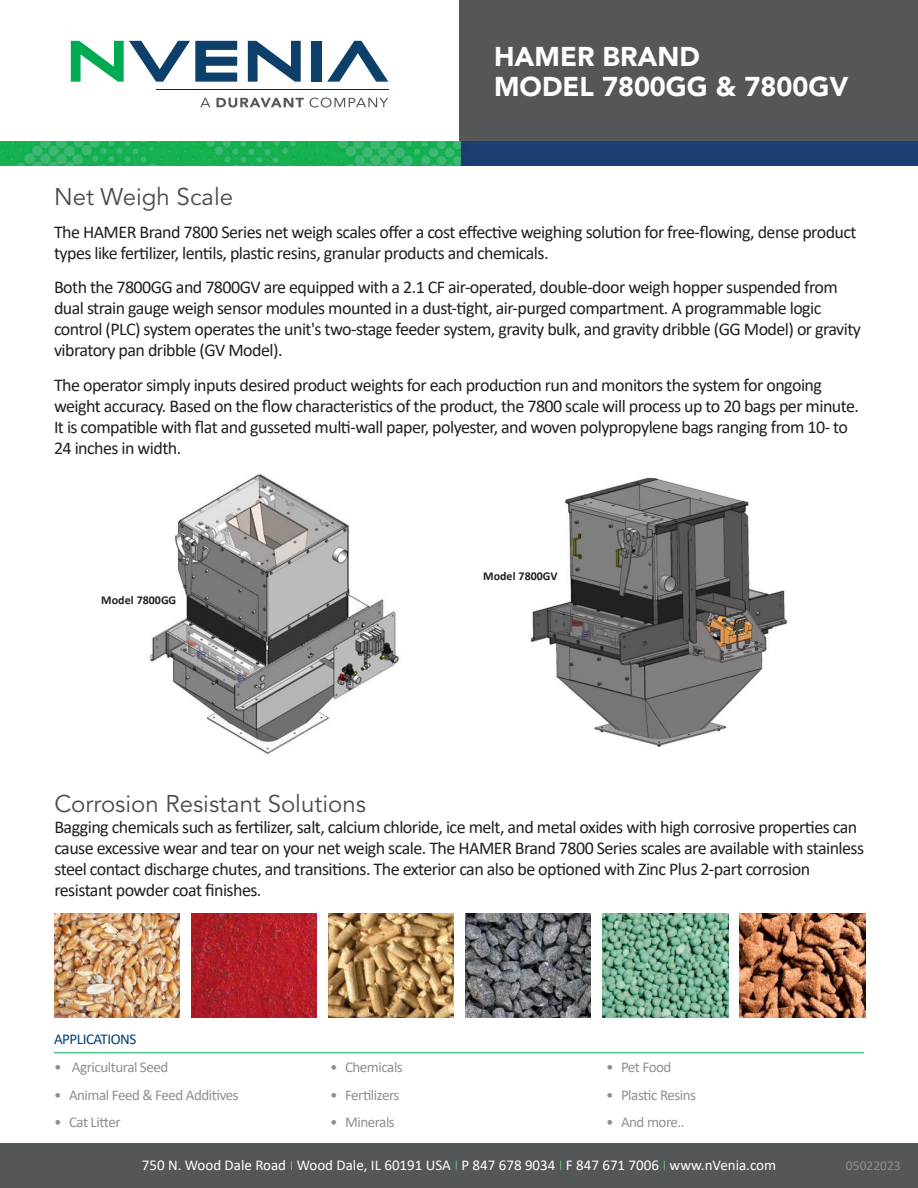
<style>
.page{position:relative;width:918px;height:1188px;background:#fff}
.page>*{position:absolute;margin:0;border:0;box-sizing:border-box;transform-origin:0 0}
.t1{font:900 27px/30px "Avenir LT Pro";color:#fff}
.t2{font:24px "Avenir LT Pro";color:#4b4b4c}
.t3{font:18px/21px "Calibri";letter-spacing:-.03em;color:#221f1f}
.t4{font:15px "Calibri";letter-spacing:-.03em;color:#8d9091}
.t5{font:15px "Calibri";color:#fff}
.t6{font:15px "Calibri";letter-spacing:-.03em;color:#003d75}
.t7{font:13.5px "Calibri";color:#8d9091}
.t8{font:700 12px "Calibri";color:#221f1f}
</style>
<div class="page">
<div style="left:460px;top:0;width:458px;height:153px;background:#535757"></div>
<img style="left:0;top:141px;width:918px;height:24px">
<svg style="left:200px;top:98px;width:10px;height:9px"></svg>
<svg style="left:216px;top:98px;width:88px;height:10px"></svg>
<svg style="left:310px;top:98px;width:78px;height:10px"></svg>
<hr style="left:156px;top:89px;width:232px;height:1px;background:#231f20">
<svg style="left:248px;top:41px;width:53px;height:41px"></svg>
<div style="left:311px;top:41px;width:11px;height:41px;background:#0c406a"></div>
<svg style="left:327px;top:41px;width:61px;height:41px"></svg>
<svg style="left:71px;top:41px;width:166px;height:41px"></svg>
<div style="left:0;top:1143px;width:918px;height:45px;background:#535757"></div>
<hr style="left:54px;top:1052px;width:810px;height:1px;background:#06b054">
<img style="left:54px;top:914px;width:126px;height:104px">
<img style="left:191px;top:914px;width:126px;height:104px">
<img style="left:329px;top:914px;width:125px;height:104px">
<img style="left:466px;top:914px;width:125px;height:104px">
<img style="left:603px;top:914px;width:125px;height:104px">
<img style="left:740px;top:914px;width:125px;height:104px">
<img style="left:149px;top:474px;width:250px;height:281px">
<img style="left:530px;top:477px;width:257px;height:270px">
<h2 class="t2" style="left:54px;top:187px;width:181px">Net Weigh Scale</h2>
<h1 class="t1" style="left:494px;top:41px;width:356px">HAMER BRAND<br>MODEL 7800GG &amp; 7800GV</h1>
<p class="t3" style="left:54px;top:221px;width:804px">The HAMER Brand 7800 Series net weigh scales o昀昀er a cost e昀昀ec琀椀ve weighing solu琀椀on for free-昀氀owing, dense product types like fer琀椀lizer, len琀椀ls, plas琀椀c resins, granular products and chemicals.</p>
<p class="t3" style="left:54px;top:276px;width:809px">Both the 7800GG and 7800GV are equipped with a 2.1 CF air-operated, double-door weigh hopper suspended from dual strain gauge weigh sensor modules mounted in a dust-琀椀ght, air-purged compartment. A programmable logic control (PLC) system operates the unit's two-stage feeder system, gravity bulk, and gravity dribble (GG Model) or gravity vibratory pan dribble (GV Model).</p>
<p class="t3" style="left:54px;top:374px;width:807px">The operator simply inputs desired product weights for each produc琀椀on run and monitors the system for ongoing weight accuracy. Based on the 昀氀ow characteris琀椀cs of the product, the 7800 scale will process up to 20 bags per minute.<br>It is compa琀椀ble with 昀氀at and gusseted mul琀椀-wall paper, polyester, and woven polypropylene bags ranging from 10- to 24 inches in width.</p>
<p class="t8" style="left:101px;top:595px;width:76px">Model 7800GG</p>
<p class="t8" style="left:483px;top:571px;width:76px">Model 7800GV</p>
<h2 class="t2" style="left:54px;top:794px;width:313px">Corrosion Resistant Solutions</h2>
<p class="t3" style="left:54px;top:816px;width:811px">Bagging chemicals such as fer琀椀lizer, salt, calcium chloride, ice melt, and metal oxides with high corrosive proper琀椀es can cause excessive wear and tear on your net weigh scale. The HAMER Brand 7800 Series scales are available with stainless steel contact discharge chutes, and transi琀椀ons. The exterior can also be op琀椀oned with Zinc Plus 2-part corrosion resistant powder coat 昀椀nishes.</p>
<p class="t6" style="left:54px;top:1034px;width:84px">APPLICATIONS</p>
<p class="t4" style="left:54px;top:1062px;width:116px">• Agricultural Seed</p>
<p class="t4" style="left:54px;top:1090px;width:186px">• Animal Feed &amp; Feed Addi琀椀ves</p>
<p class="t4" style="left:54px;top:1117px;width:68px">• Cat Li琀琀er</p>
<p class="t4" style="left:330px;top:1062px;width:74px">• Chemicals</p>
<p class="t4" style="left:330px;top:1090px;width:71px">• Fer琀椀lizers</p>
<p class="t4" style="left:330px;top:1117px;width:66px">• Minerals</p>
<p class="t4" style="left:606px;top:1062px;width:67px">• Pet Food</p>
<p class="t4" style="left:606px;top:1090px;width:92px">• Plas琀椀c Resins</p>
<p class="t4" style="left:606px;top:1117px;width:80px">• And more..</p>
<p class="t5" style="left:142px;top:1160px;width:636px">750 N. Wood Dale Road Wood Dale, IL 60191 USA P 847 678 9034 F 847 671 7006 www.nVenia.com</p>
<p class="t7" style="left:846px;top:1157px;width:56px">05022023</p>
</div>
